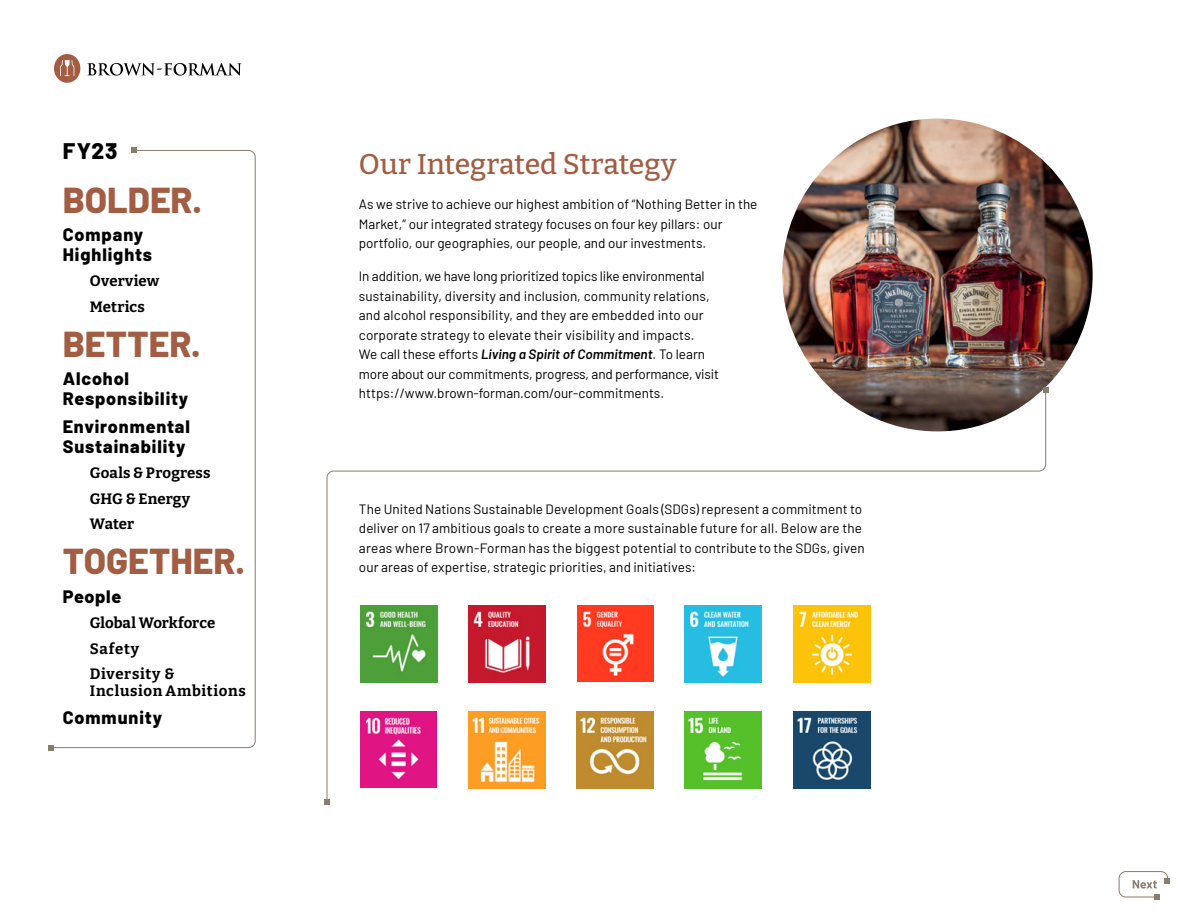
<style>
.page{position:relative;width:1188px;height:918px;background:#fff}
.page>*{position:absolute;margin:0;border:0;box-sizing:border-box;transform-origin:0 0}
.t1{font:800 36px "Barlow";color:#a25d42}
.t2{font:500 28.5px "Bitter";letter-spacing:-.005em;color:#a25d42}
.t3{font:800 22.5px "Barlow";color:#000}
.t4{font:800 18px/19.5px "Barlow";letter-spacing:.05em;color:#000}
.t5{font:700 15px/25.5px "Bitter";letter-spacing:.015em;color:#000}
.t6{font:700 15px "Bitter";letter-spacing:.04em;color:#000}
.Body_text{font:13.5px/19.5px "Barlow";color:#000}
.s1{font-weight:600;font-style:italic}
</style>
<div class="page">
<img style="left:782px;top:119px;width:311px;height:312px">
<svg style="left:326px;top:389px;width:720px;height:410px"></svg>
<svg style="left:324px;top:799px;width:6px;height:6px"></svg>
<svg style="left:1043px;top:387px;width:6px;height:6px"></svg>
<svg style="left:1118px;top:871px;width:52px;height:29px"></svg>
<svg style="left:54px;top:150px;width:202px;height:598px"></svg>
<svg style="left:131px;top:147px;width:6px;height:6px"></svg>
<svg style="left:48px;top:745px;width:6px;height:6px"></svg>
<svg style="left:87px;top:63px;width:154px;height:13px"></svg>
<svg style="left:54px;top:54px;width:26px;height:29px"></svg>
<h3 class="t3" style="left:63px;top:134px;width:56px">FY23</h3>
<h1 class="t1" style="left:63px;top:173px;width:141px">BOLDER.</h1>
<h3 class="t4" style="left:63px;top:224px;width:91px">Company<br>Highlights</h3>
<p class="t5" style="left:90px;top:268px;width:71px">Overview<br>Metrics</p>
<h1 class="t1" style="left:63px;top:317px;width:139px">BETTER.</h1>
<h3 class="t4" style="left:63px;top:368px;width:127px">Alcohol<br>Responsibility</h3>
<h3 class="t4" style="left:63px;top:416px;width:129px">Environmental<br>Sustainability</h3>
<p class="t5" style="left:90px;top:460px;width:122px">Goals &amp; Progress<br>GHG &amp; Energy<br>Water</p>
<h1 class="t1" style="left:63px;top:534px;width:184px">TOGETHER.</h1>
<h3 class="t4" style="left:63px;top:585px;width:60px">People</h3>
<p class="t5" style="left:90px;top:610px;width:127px">Global Workforce<br>Safety<br>Diversity &amp;</p>
<p class="t6" style="left:90px;top:681px;width:157px">Inclusion Ambitions</p>
<h3 class="t4" style="left:63px;top:707px;width:101px">Community</h3>
<h2 class="t2" style="left:359px;top:146px;width:319px">Our Integrated Strategy</h2>
<h1 class="Body_text" style="left:359px;top:194px;width:400px">As we strive to achieve our highest ambition of “Nothing Better in the<br>Market,” our integrated strategy focuses on four key pillars: our portfolio, our geographies, our people, and our investments.</h1>
<h1 class="Body_text" style="left:359px;top:266px;width:362px">In addition, we have long prioritized topics like environmental sustainability, diversity and inclusion, community relations, and alcohol responsibility, and they are embedded into our corporate strategy to elevate their visibility and impacts.<br>We call these efforts <span class="s1">Living a Spirit of Commitment</span>. To learn more about our commitments, progress, and performance, visit https://www.brown-forman.com/our-commitments.</h1>
<p class="Body_text" style="left:359px;top:498px;width:507px">The United Nations Sustainable Development Goals (SDGs) represent a commitment to deliver on 17 ambitious goals to create a more sustainable future for all. Below are the areas where Brown-Forman has the biggest potential to contribute to the SDGs, given our areas of expertise, strategic priorities, and initiatives:</p>
</div>
